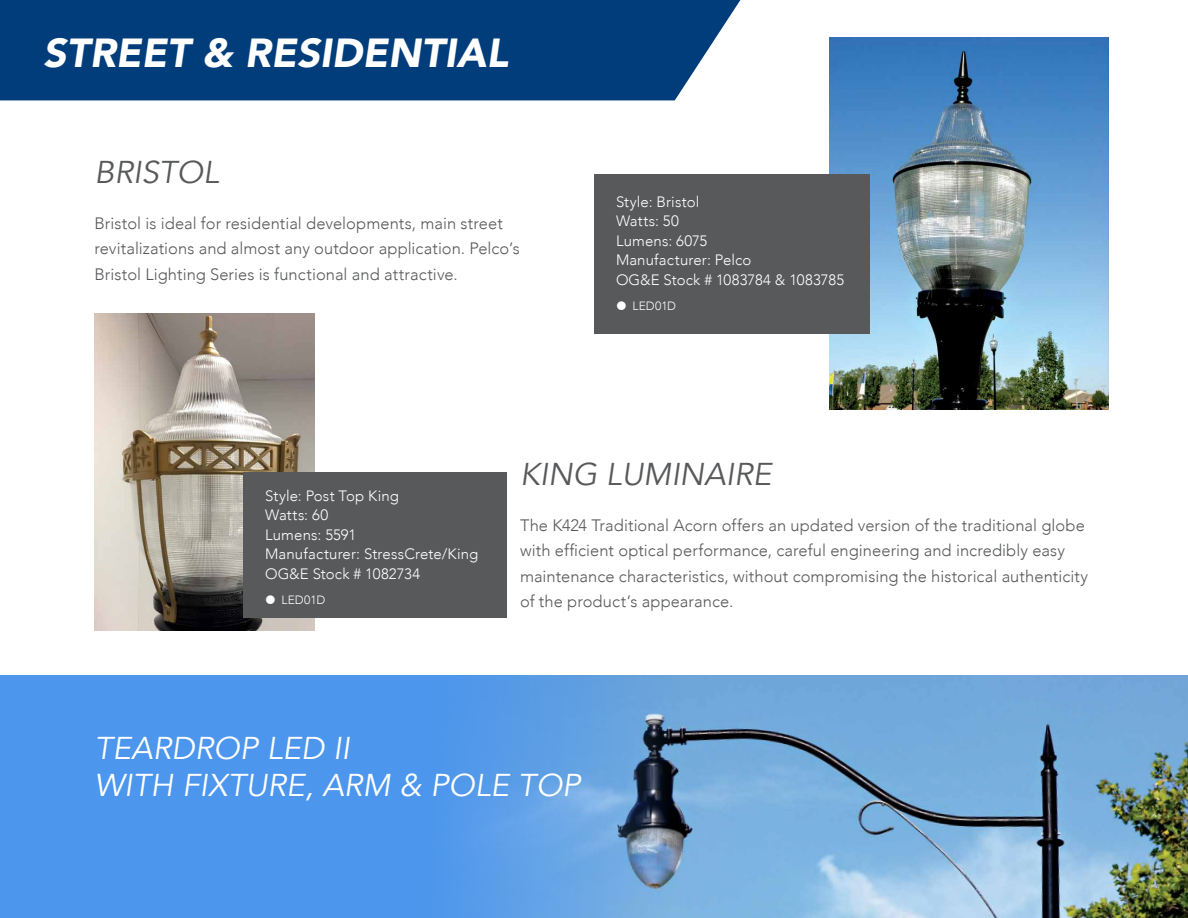
<style>
.page{position:relative;width:1188px;height:918px;background:#fff}
.page>*{position:absolute;margin:0;border:0;box-sizing:border-box;transform-origin:0 0}
.t1{font:italic 900 40.5px "Avenir";color:#fff}
.t2{font:italic 31.5px/37.5px "Avenir";color:#fff}
.t3{font:italic 31.5px "Avenir";color:#58595b}
.t4{font:300 16.5px/25.5px "Avenir";letter-spacing:.005em;color:#58595b}
.t5{font:300 15px/19.5px "Avenir";letter-spacing:.01em;color:#fff}
.t6{font:300 12px "Avenir";letter-spacing:.005em;color:#fff}
</style>
<div class="page">
<div style="left:0;top:675px;width:1188px;height:243px;background:#4c96ed"></div>
<img style="left:465px;top:675px;width:723px;height:243px">
<img style="left:94px;top:314px;width:221px;height:316px">
<img style="left:829px;top:38px;width:279px;height:371px">
<div style="left:594px;top:175px;width:275px;height:159px;background:#58595b"></div>
<div style="left:243px;top:472px;width:263px;height:146px;background:#58595b"></div>
<div style="left:0;top:0;width:740px;height:100px;background:#003d7a"></div>
<h1 class="t1" style="left:43px;top:20px;width:466px">STREET &amp; RESIDENTIAL</h1>
<h2 class="t3" style="left:94px;top:153px;width:126px">BRISTOL</h2>
<p class="t4" style="left:94px;top:210px;width:427px">Bristol is ideal for residential developments, main street revitalizations and almost any outdoor application. Pelco’s<br>Bristol Lighting Series is functional and attractive.</p>
<p class="t5" style="left:616px;top:192px;width:230px">Style: Bristol<br>Watts: 50<br>Lumens: 6075<br>Manufacturer: Pelco<br>OG&amp;E Stock # 1083784 &amp; 1083785</p>
<p class="t6" style="left:632px;top:299px;width:45px">LED01D</p>
<p class="t5" style="left:265px;top:486px;width:215px">Style: Post Top King<br>Watts: 60<br>Lumens: 5591<br>Manufacturer: StressCrete/King<br>OG&amp;E Stock # 1082734</p>
<p class="t6" style="left:282px;top:593px;width:45px">LED01D</p>
<h2 class="t3" style="left:520px;top:456px;width:253px">KING LUMINAIRE</h2>
<p class="t4" style="left:520px;top:513px;width:570px">The K424 Traditional Acorn offers an updated version of the traditional globe with efficient optical performance, careful engineering and incredibly easy maintenance characteristics, without compromising the historical authenticity of the product’s appearance.</p>
<h2 class="t2" style="left:94px;top:730px;width:487px">TEARDROP LED II<br>WITH FIXTURE, ARM &amp; POLE TOP</h2>
</div>
